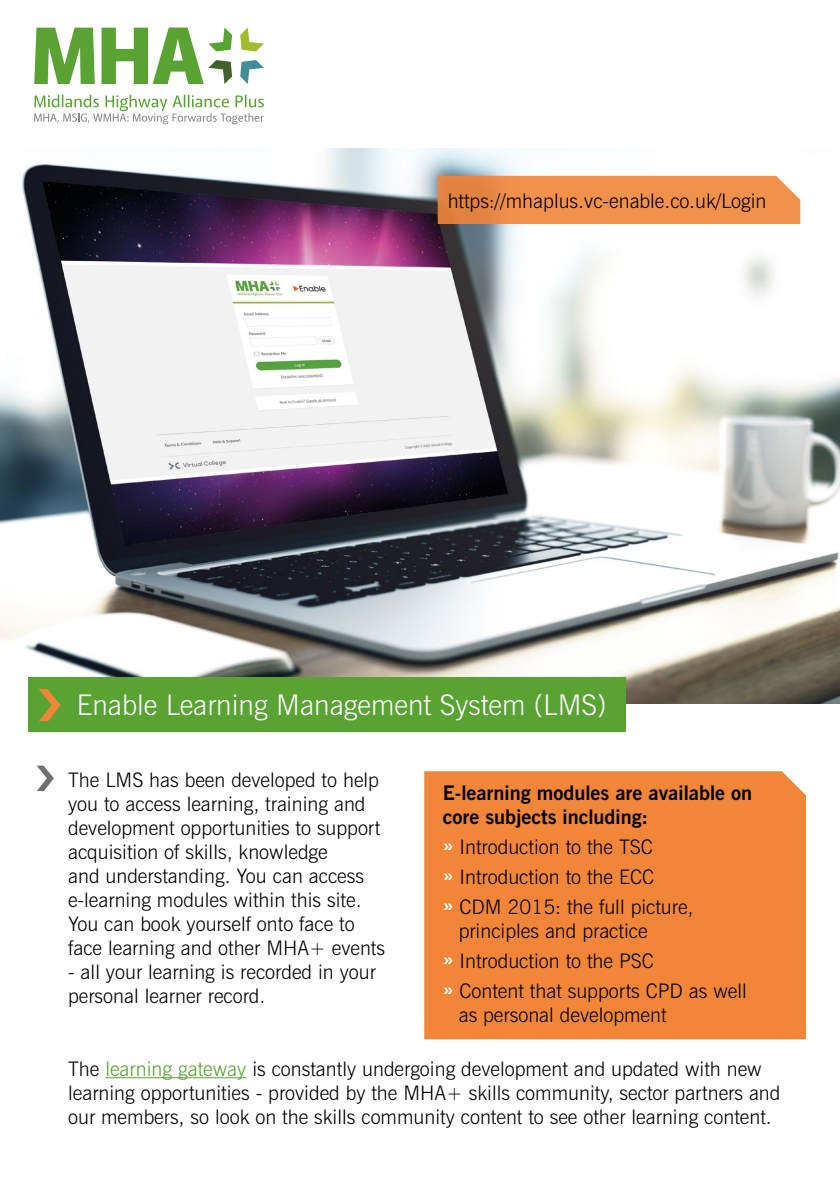
<style>
.page{position:relative;width:840px;height:1191px;background:#fff}
.page>*{position:absolute;margin:0;border:0;box-sizing:border-box;transform-origin:0 0}
.t1{font:300 28.4px "News Gothic BT";color:#fff}
.t2{font:300 20px/24px "News Gothic BT";color:#000}
.t3{font:700 20px/24px "News Gothic BT";color:#000}
.s1{font-weight:700;color:#fff}
.s2{color:#59a332}
</style>
<div class="page">
<div style="left:424px;top:771px;width:381px;height:268px;background:#f18538"></div>
<svg style="left:240px;top:27px;width:24px;height:24px"></svg>
<svg style="left:240px;top:60px;width:24px;height:24px"></svg>
<svg style="left:34px;top:28px;width:61px;height:56px"></svg>
<svg style="left:101px;top:27px;width:131px;height:57px"></svg>
<svg style="left:34px;top:95px;width:230px;height:29px"></svg>
<hr style="left:105px;top:1077px;width:141px;height:1px;background:#59a332">
<img style="left:0;top:149px;width:839px;height:554px">
<svg style="left:437px;top:176px;width:362px;height:48px;background:#ee8f4c"></svg>
<div style="left:28px;top:677px;width:597px;height:55px;background:#59a332"></div>
<svg style="left:39px;top:689px;width:22px;height:32px"></svg>
<svg style="left:37px;top:765px;width:17px;height:26px"></svg>
<p class="t2" style="left:447px;top:189px;width:320px">https://mhaplus.vc-enable.co.uk/Login</p>
<h1 class="t1" style="left:77px;top:688px;width:531px">Enable Learning Management System (LMS)</h1>
<p class="t2" style="left:68px;top:767px;width:318px">The LMS has been developed to help you to access learning, training and development opportunities to support acquisition of skills, knowledge<br>and understanding. You can access e-learning modules within this site.<br>You can book yourself onto face to face learning and other MHA+ events</p>
<p class="t2" style="left:68px;top:959px;width:309px">- all your learning is recorded in your personal learner record.</p>
<p class="t3" style="left:442px;top:780px;width:311px">E-learning modules are available on core subjects including:</p>
<p class="t2" style="left:442px;top:831px;width:252px;line-height:30px"><span class="s1">»</span> Introduction to the TSC<br><span class="s1">»</span> Introduction to the ECC<br><span class="s1">»</span> CDM 2015: the full picture,</p>
<p class="t2" style="left:442px;top:915px;width:305px;line-height:30px;text-indent:16px">principles and practice<br><span class="s1">»</span> Introduction to the PSC<br><span class="s1">»</span> Content that supports CPD as well</p>
<p class="t2" style="left:458px;top:1002px;width:209px">as personal development</p>
<p class="t2" style="left:68px;top:1056px;width:713px">The <span class="s2">learning gateway</span> is constantly undergoing development and updated with new learning opportunities - provided by the MHA+ skills community, sector partners and our members, so look on the skills community content to see other learning content.</p>
</div>
